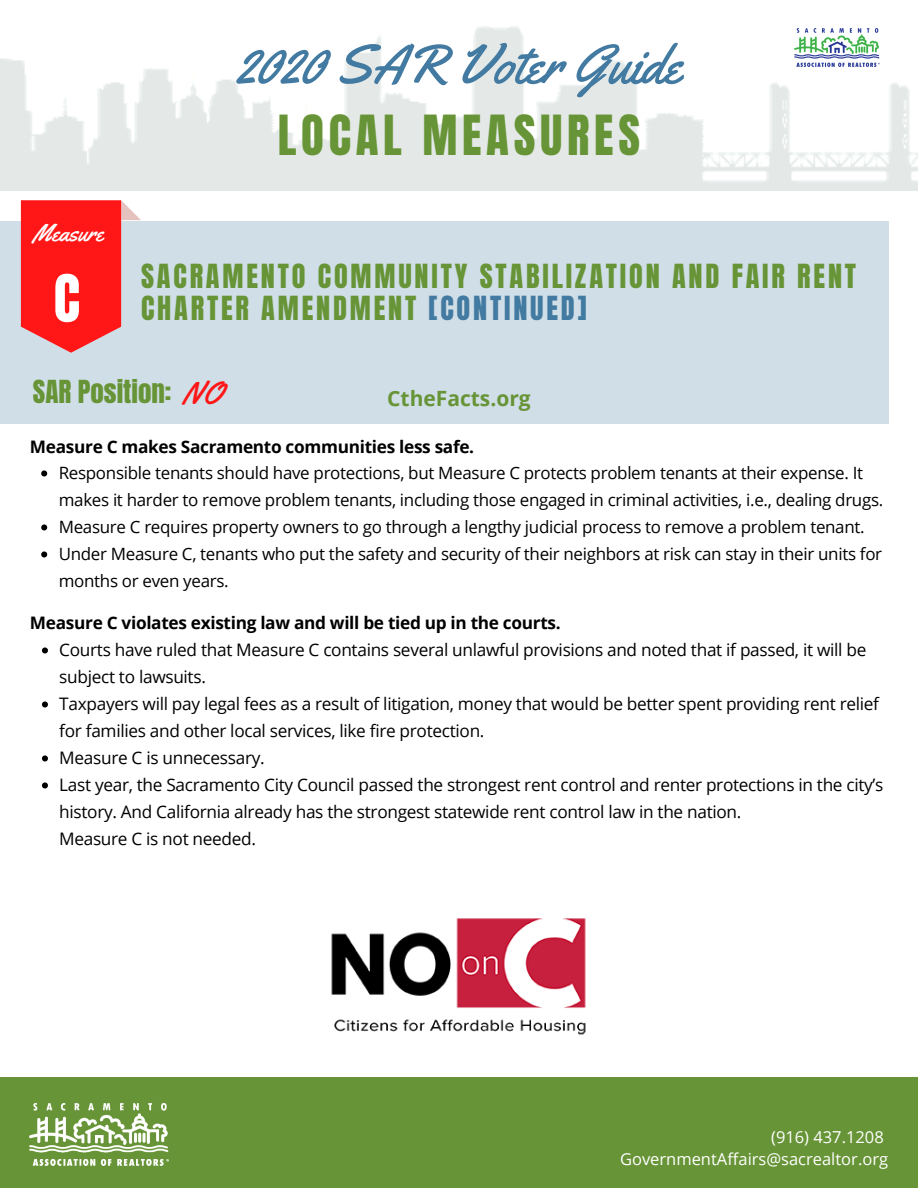
<style>
.page{position:relative;width:918px;height:1188px;background:#fff}
.page>*{position:absolute;margin:0;border:0;box-sizing:border-box;transform-origin:0 0}
.t1{font:55.5px "Anton";color:#fff}
.t2{font:55.05px "Yellowtail";color:#427aa1}
.t3{font:47.1px "Anton";letter-spacing:.1em;color:#679436}
.t4{font:28.2px/31.8px "Anton";letter-spacing:.1em;color:#679436}
.t5{font:27px "Anton";color:#679436}
.t6{font:24px "Yellowtail";color:#fff}
.t7{font:700 21px "Open Sans";color:#679436}
.t8{font:17.25px/27px "Open Sans";letter-spacing:-.02em;color:#000}
.t9{font:700 17.25px "Open Sans";letter-spacing:-.02em;color:#000}
.t10{font:16.95px/27px "Open Sans";letter-spacing:-.02em;color:#000}
.t11{font:16.5px/22.5px "Open Sans";color:#fff;text-align:right}
.s1{color:#427aa1}
.s2{font-family:"Yellowtail";font-size:31.5px;color:#ff1616}
</style>
<div class="page">
<img style="left:0;top:26px;width:918px;height:165px">
<div style="left:0;top:221px;width:888px;height:203px;background:#d0dee7"></div>
<svg style="left:21px;top:200px;width:120px;height:153px"></svg>
<svg style="left:41px;top:470px;width:6px;height:6px"></svg>
<svg style="left:41px;top:524px;width:6px;height:6px"></svg>
<svg style="left:41px;top:551px;width:6px;height:6px"></svg>
<svg style="left:42px;top:647px;width:6px;height:6px"></svg>
<svg style="left:42px;top:701px;width:6px;height:6px"></svg>
<svg style="left:42px;top:755px;width:6px;height:6px"></svg>
<svg style="left:42px;top:782px;width:6px;height:6px"></svg>
<img style="left:794px;top:26px;width:86px;height:47px">
<div style="left:0;top:1078px;width:918px;height:110px;background:#679436"></div>
<img style="left:30px;top:1104px;width:138px;height:62px">
<img style="left:331px;top:918px;width:255px;height:117px">
<h2 class="t2" style="left:236px;top:30px;width:447px">2020 SAR Voter Guide</h2>
<h3 class="t6" style="left:33px;top:218px;width:72px">Measure</h3>
<h1 class="t1" style="left:54px;top:259px;width:28px">C</h1>
<h3 class="t3" style="left:278px;top:102px;width:364px">LOCAL MEASURES</h3>
<h3 class="t4" style="left:141px;top:261px;width:717px">SACRAMENTO COMMUNITY STABILIZATION AND FAIR RENT<br>CHARTER AMENDMENT <span class="s1">[CONTINUED]</span></h3>
<h3 class="t5" style="left:33px;top:373px;width:192px">SAR Position: <span class="s2">NO</span></h3>
<p class="t7" style="left:387px;top:384px;width:145px">CtheFacts.org</p>
<p class="t9" style="left:30px;top:435px;width:446px">Measure C makes Sacramento communities less safe.</p>
<p class="t10" style="left:59px;top:459px;width:826px">Responsible tenants should have protections, but Measure C protects problem tenants at their expense. It makes it harder to remove problem tenants, including those engaged in criminal activities, i.e., dealing drugs.<br>Measure C requires property owners to go through a lengthy judicial process to remove a problem tenant.<br>Under Measure C, tenants who put the safety and security of their neighbors at risk can stay in their units for months or even years.</p>
<p class="t9" style="left:30px;top:611px;width:532px">Measure C violates existing law and will be tied up in the courts.</p>
<p class="t8" style="left:59px;top:636px;width:826px">Courts have ruled that Measure C contains several unlawful provisions and noted that if passed, it will be subject to lawsuits.<br>Taxpayers will pay legal fees as a result of litigation, money that would be better spent providing rent relief for families and other local services, like fire protection.<br>Measure C is unnecessary.<br>Last year, the Sacramento City Council passed the strongest rent control and renter protections in the city’s history. And California already has the strongest statewide rent control law in the nation.</p>
<p class="t8" style="left:59px;top:825px;width:198px">Measure C is not needed.</p>
<p class="t11" style="left:620px;top:1125px;width:270px">(916) 437.1208<br>GovernmentAffairs@sacrealtor.org</p>
</div>
